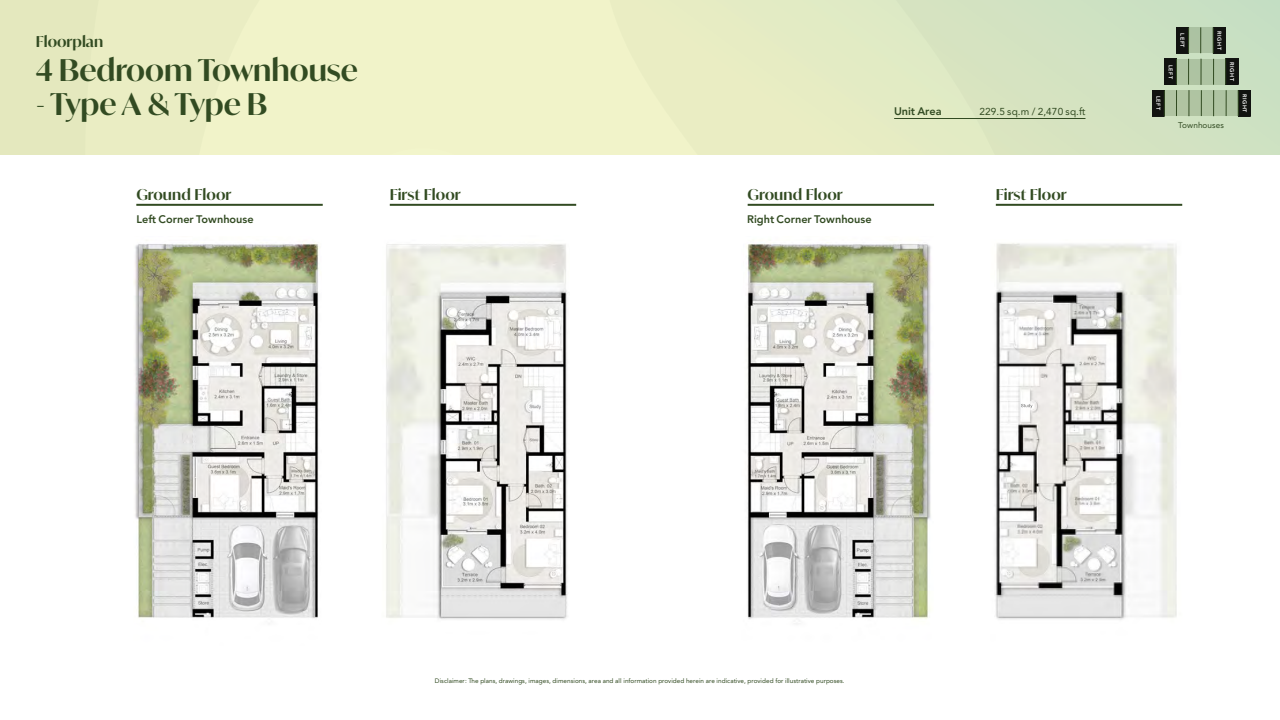
<style>
.page{position:relative;width:1280px;height:720px;background:#fff}
.page>*{position:absolute;margin:0;border:0;box-sizing:border-box;transform-origin:0 0}
.t1{font:600 30px "Ivy Mode";color:#324b22}
.t2{font:600 15px "Ivy Mode";letter-spacing:.005em;color:#324b22}
.t3{font:700 12px "Bahij Janna";color:#324b22}
.t4{font:11px "Bahij Janna";letter-spacing:.01em;color:#324b22}
.t5{font:9px "Bahij Janna";letter-spacing:.01em;color:#324b22}
.t6{font:7px "Bahij Janna";letter-spacing:.005em;color:#324b22}
.t7{font:700 6px "Bahij Janna";letter-spacing:.1em;color:#fff}
</style>
<div class="page">
<svg style="left:0;top:0;width:1280px;height:155px;background:#d6e3c0"></svg>
<svg style="left:84px;top:0;width:955px;height:155px;background:#e1e9c2"></svg>
<svg style="left:184px;top:0;width:625px;height:155px;background:#eef0c7"></svg>
<div style="left:268px;top:147px;width:349px;height:8px;background:#f1f3c9"></div>
<img style="left:747px;top:242px;width:184px;height:382px">
<img style="left:994px;top:243px;width:183px;height:377px">
<img style="left:134px;top:240px;width:186px;height:378px">
<hr style="left:136px;top:204px;width:187px;height:2px;background:#324b22">
<hr style="left:748px;top:204px;width:186px;height:2px;background:#324b22">
<hr style="left:390px;top:204px;width:186px;height:2px;background:#324b22">
<hr style="left:996px;top:204px;width:186px;height:2px;background:#324b22">
<img style="left:386px;top:244px;width:182px;height:376px">
<hr style="left:894px;top:118px;width:191px;height:1px;background:#324b22">
<div style="left:1201px;top:90px;width:25px;height:26px;background:#afc4a2"></div>
<div style="left:1177px;top:90px;width:24px;height:26px;background:#b0c4a2"></div>
<div style="left:1189px;top:59px;width:24px;height:26px;background:#adc3a2"></div>
<svg style="left:1201px;top:59px;width:1px;height:57px"></svg>
<div style="left:1176px;top:27px;width:25px;height:26px;background:#acc2a2"></div>
<svg style="left:1152px;top:27px;width:38px;height:90px;background:#88977f"></svg>
<div style="left:1201px;top:27px;width:25px;height:26px;background:linear-gradient(to bottom,#abc2a2,#acc2a2)"></div>
<svg style="left:1213px;top:27px;width:38px;height:90px;background:#84957e"></svg>
<svg style="left:1201px;top:27px;width:1px;height:26px"></svg>
<h2 class="t2" style="left:36px;top:32px;width:69px">Floorplan</h2>
<h1 class="t1" style="left:36px;top:50px;width:323px">4 Bedroom Townhouse</h1>
<h1 class="t1" style="left:36px;top:84px;width:233px">- Type A &amp; Type B</h1>
<h3 class="t3" style="left:894px;top:104px;width:49px">Unit Area</h3>
<h3 class="t4" style="left:979px;top:104px;width:108px">229.5 sq.m / 2,470 sq.ft</h3>
<h2 class="t2" style="left:136px;top:185px;width:97px">Ground Floor</h2>
<h2 class="t2" style="left:390px;top:185px;width:73px">First Floor</h2>
<h2 class="t2" style="left:748px;top:185px;width:97px">Ground Floor</h2>
<h2 class="t2" style="left:996px;top:185px;width:73px">First Floor</h2>
<h3 class="t3" style="left:136px;top:212px;width:119px">Left Corner Townhouse</h3>
<h3 class="t3" style="left:747px;top:212px;width:126px">Right Corner Townhouse</h3>
<p class="t7" style="left:1162px;top:96px;width:16px;rotate:90deg">LEFT</p>
<p class="t7" style="left:1186px;top:33px;width:16px;rotate:90deg">LEFT</p>
<p class="t7" style="left:1174px;top:65px;width:16px;rotate:90deg">LEFT</p>
<p class="t7" style="left:1223px;top:31px;width:20px;rotate:90deg">RIGHT</p>
<p class="t7" style="left:1236px;top:62px;width:20px;rotate:90deg">RIGHT</p>
<p class="t5" style="left:1178px;top:120px;width:47px">Townhouses</p>
<p class="t7" style="left:1249px;top:94px;width:20px;rotate:90deg">RIGHT</p>
<p class="t6" style="left:435px;top:677px;width:411px">Disclaimer: The plans, drawings, images, dimensions, area and all information provided herein are indicative, provided for illustrative purposes.</p>
</div>
